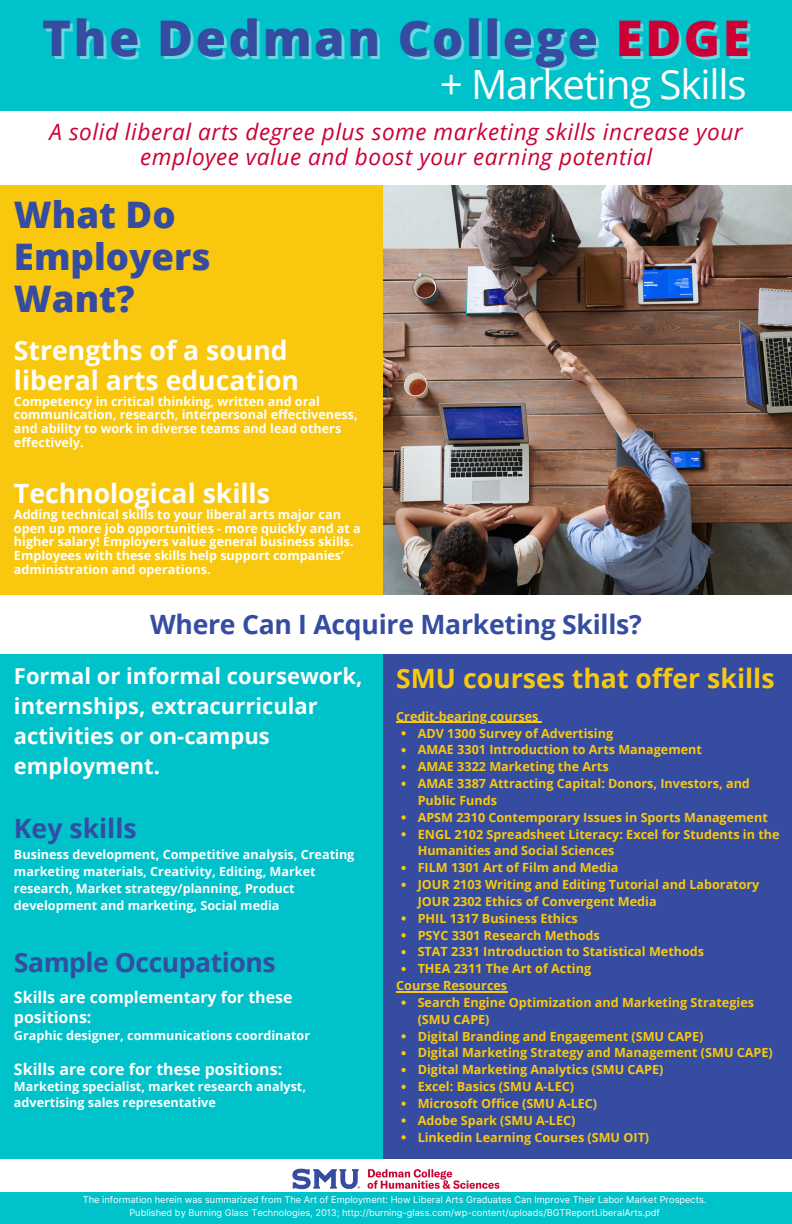
<style>
.page{position:relative;width:792px;height:1224px;background:#00c2cb}
.page>*{position:absolute;margin:0;border:0;box-sizing:border-box;transform-origin:0 0}
.t1{font:800 49.2px "Open Sans";letter-spacing:.05em;color:#354ca1}
.t2{font:40.2px "Open Sans";letter-spacing:-.03em;color:#fefefe}
.t3{font:800 36.6px/42px "Open Sans";color:#354ca1}
.t4{font:700 26.6px "Open Sans";letter-spacing:-.01em;color:#354ca1}
.t5{font:700 26.6px/29.4px "Open Sans";color:#fff}
.t6{font:700 26.6px "Open Sans";color:#f9c80e}
.t7{font:italic 22.6px/25.6px "Open Sans";letter-spacing:.025em;color:#cc0035;text-align:center}
.t8{font:700 22px/30px "Open Sans";color:#fefefe}
.t9{font:700 16px/20px "Open Sans";color:#fefefe}
.t10{font:700 12.6px/16.8px "Open Sans";color:#f9c80e}
.t11{font:700 12.6px/13.6px "Open Sans";color:#fff}
.t12{font:700 12.6px/16.8px "Open Sans";color:#fefefe}
.t13{font:9.2px "Inter";color:#fefefe}
.s1{color:rgb(254 254 254/.4)}
</style>
<div class="page">
<img style="left:383px;top:185px;width:409px;height:410px">
<div style="left:0;top:176px;width:383px;height:435px;background:#f9c80e"></div>
<div style="left:0;top:112px;width:792px;height:73px;background:#fff"></div>
<div style="left:383px;top:612px;width:409px;height:547px;background:#354ca1"></div>
<div style="left:0;top:1159px;width:792px;height:33px;background:#fff"></div>
<img style="left:292px;top:1168px;width:208px;height:22px">
<div style="left:0;top:595px;width:792px;height:59px;background:#fff"></div>
<svg style="left:401px;top:731px;width:5px;height:4px"></svg>
<svg style="left:401px;top:748px;width:5px;height:4px"></svg>
<svg style="left:401px;top:765px;width:5px;height:4px"></svg>
<svg style="left:401px;top:782px;width:5px;height:4px"></svg>
<svg style="left:401px;top:815px;width:5px;height:5px"></svg>
<svg style="left:401px;top:832px;width:5px;height:4px"></svg>
<svg style="left:401px;top:866px;width:5px;height:4px"></svg>
<svg style="left:401px;top:883px;width:5px;height:4px"></svg>
<svg style="left:401px;top:916px;width:5px;height:5px"></svg>
<svg style="left:401px;top:933px;width:5px;height:4px"></svg>
<svg style="left:401px;top:950px;width:5px;height:4px"></svg>
<svg style="left:401px;top:967px;width:5px;height:4px"></svg>
<svg style="left:401px;top:1001px;width:5px;height:4px"></svg>
<svg style="left:401px;top:1034px;width:5px;height:4px"></svg>
<svg style="left:401px;top:1051px;width:5px;height:4px"></svg>
<svg style="left:401px;top:1068px;width:5px;height:4px"></svg>
<svg style="left:401px;top:1085px;width:5px;height:4px"></svg>
<svg style="left:401px;top:1102px;width:5px;height:4px"></svg>
<svg style="left:401px;top:1118px;width:5px;height:5px"></svg>
<svg style="left:401px;top:1135px;width:5px;height:4px"></svg>
<hr style="left:396px;top:722px;width:143px;height:1px;background:#f9c80e">
<hr style="left:396px;top:991px;width:111px;height:1px;background:#f9c80e">
<p class="t1" style="left:42px;top:3px;width:712px">The Dedman College <span class="s1">EDGE</span></p>
<p class="t2" style="left:440px;top:56px;width:308px">+ Marketing Skills</p>
<p class="t7" style="left:50px;top:118px;width:695px">A solid liberal arts degree plus some marketing skills increase your employee value and boost your earning potential</p>
<p class="t3" style="left:14px;top:193px;width:198px">What Do<br>Employers</p>
<p class="t3" style="left:14px;top:277px;width:122px">Want?</p>
<p class="t5" style="left:14px;top:335px;width:287px">Strengths of a sound liberal arts education</p>
<p class="t11" style="left:14px;top:394px;width:345px">Competency in critical thinking, written and oral communication, research, interpersonal effectiveness, and ability to work in diverse teams and lead others effectively.</p>
<p class="t5" style="left:14px;top:478px;width:258px">Technological skills</p>
<p class="t11" style="left:14px;top:507px;width:348px">Adding technical skills to your liberal arts major can open up more job opportunities - more quickly and at a higher salary! Employers value general business skills.<br>Employees with these skills help support companies’ administration and operations.</p>
<p class="t4" style="left:150px;top:606px;width:493px">Where Can I Acquire Marketing Skills?</p>
<p class="t8" style="left:14px;top:661px;width:350px">Formal or informal coursework, internships, extracurricular activities or on-campus employment.</p>
<p class="t4" style="left:14px;top:810px;width:124px">Key skills</p>
<p class="t12" style="left:14px;top:846px;width:342px">Business development, Competitive analysis, Creating marketing materials, Creativity, Editing, Market research, Market strategy/planning, Product development and marketing, Social media</p>
<p class="t4" style="left:14px;top:943px;width:263px">Sample Occupations</p>
<p class="t6" style="left:396px;top:660px;width:380px">SMU courses that offer skills</p>
<p class="t10" style="left:396px;top:707px;width:144px">Credit-bearing courses</p>
<p class="t10" style="left:418px;top:724px;width:197px">ADV 1300 Survey of Advertising</p>
<p class="t10" style="left:418px;top:741px;width:286px">AMAE 3301 Introduction to Arts Management</p>
<p class="t10" style="left:418px;top:758px;width:192px">AMAE 3322 Marketing the Arts</p>
<p class="t10" style="left:418px;top:775px;width:334px">AMAE 3387 Attracting Capital: Donors, Investors, and<br>Public Funds</p>
<p class="t10" style="left:418px;top:808px;width:352px">APSM 2310 Contemporary Issues in Sports Management</p>
<p class="t10" style="left:418px;top:825px;width:363px">ENGL 2102 Spreadsheet Literacy: Excel for Students in the<br>Humanities and Social Sciences</p>
<p class="t10" style="left:418px;top:859px;width:202px">FILM 1301 Art of Film and Media</p>
<p class="t10" style="left:418px;top:876px;width:343px">JOUR 2103 Writing and Editing Tutorial and Laboratory<br>JOUR 2302 Ethics of Convergent Media</p>
<p class="t10" style="left:418px;top:909px;width:162px">PHIL 1317 Business Ethics</p>
<p class="t10" style="left:418px;top:926px;width:184px">PSYC 3301 Research Methods</p>
<p class="t10" style="left:418px;top:943px;width:288px">STAT 2331 Introduction to Statistical Methods</p>
<p class="t10" style="left:418px;top:960px;width:175px">THEA 2311 The Art of Acting</p>
<p class="t10" style="left:418px;top:994px;width:338px">Search Engine Optimization and Marketing Strategies (SMU CAPE)</p>
<p class="t10" style="left:418px;top:1027px;width:287px">Digital Branding and Engagement (SMU CAPE)</p>
<p class="t10" style="left:418px;top:1044px;width:357px">Digital Marketing Strategy and Management (SMU CAPE)</p>
<p class="t10" style="left:418px;top:1061px;width:247px">Digital Marketing Analytics (SMU CAPE)</p>
<p class="t10" style="left:418px;top:1078px;width:158px">Excel: Basics (SMU A-LEC)</p>
<p class="t10" style="left:418px;top:1095px;width:181px">Microsoft Office (SMU A-LEC)</p>
<p class="t10" style="left:418px;top:1111px;width:159px">Adobe Spark (SMU A-LEC)</p>
<p class="t10" style="left:418px;top:1128px;width:233px">Linkedin Learning Courses (SMU OIT)</p>
<p class="t10" style="left:396px;top:977px;width:113px">Course Resources</p>
<p class="t9" style="left:14px;top:987px;width:280px">Skills are complementary for these positions:</p>
<p class="t11" style="left:14px;top:1028px;width:298px">Graphic designer, communications coordinator</p>
<p class="t9" style="left:14px;top:1058px;width:270px">Skills are core for these positions:</p>
<p class="t11" style="left:14px;top:1079px;width:294px;line-height:15.8px">Marketing specialist, market research analyst, advertising sales representative</p>
<p class="t13" style="left:83px;top:1194px;width:625px">The information herein was summarized from The Art of Employment: How Liberal Arts Graduates Can Improve Their Labor Market Prospects.</p>
<p class="t13" style="left:129px;top:1207px;width:532px">Published by Burning Glass Technologies, 2013; http://burning-glass.com/wp-content/uploads/BGTReportLiberalArts.pdf</p>
</div>
